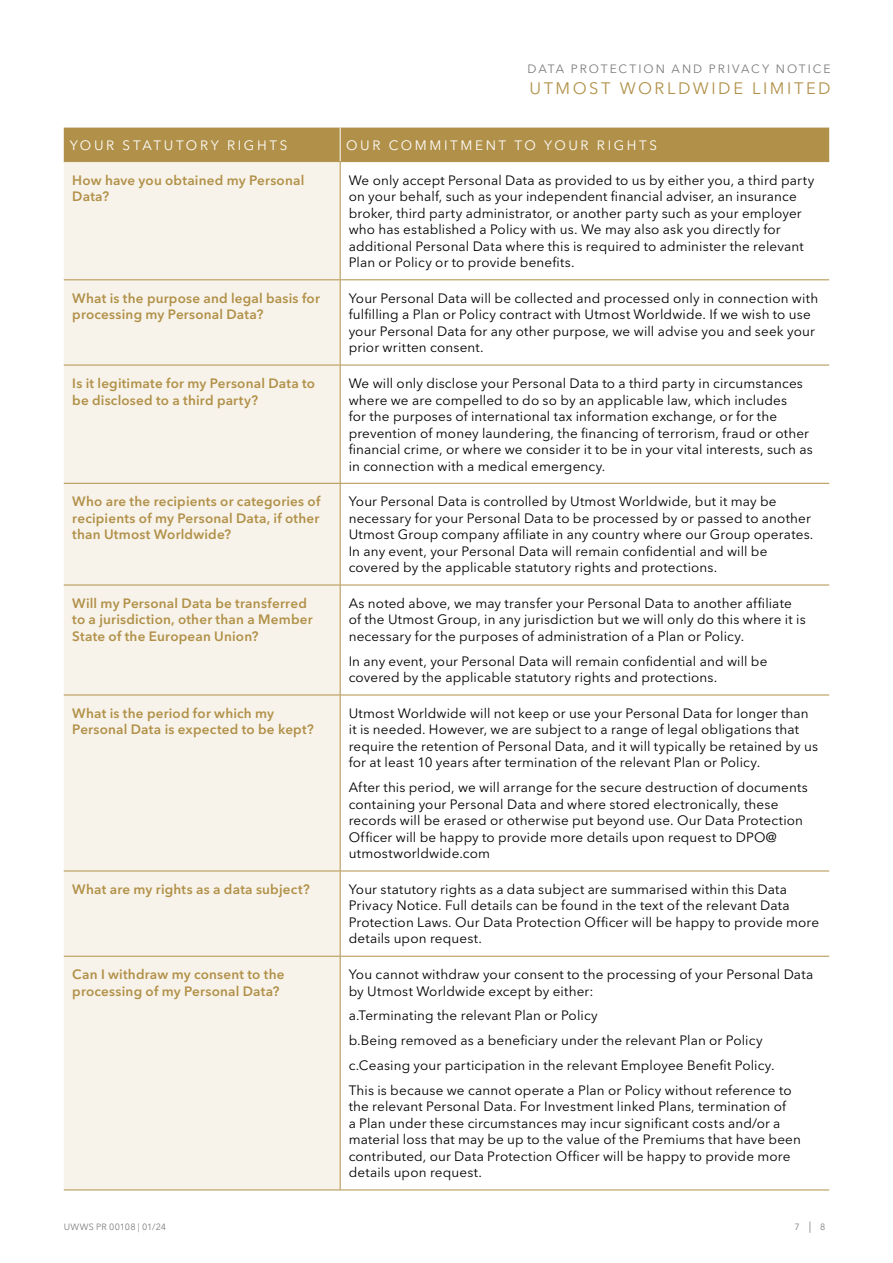
<style>
.page{position:relative;width:893px;height:1263px;background:#fff}
.page>*{position:absolute;margin:0;border:0;box-sizing:border-box;transform-origin:0 0}
.t1{font:16.5px "Avenir Next LT Pro";letter-spacing:.155em;color:#b19149}
.t2{font:13.5px/16.5px "Avenir Next LT Pro";letter-spacing:.01em;color:#000}
.t3{font:600 13.5px/16.5px "Avenir Next LT Pro";letter-spacing:.015em;color:#b19149}
.t4{font:13.5px "Avenir Next LT Pro";letter-spacing:.195em;color:#fff}
.t5{font:12px "Avenir Next LT Pro";letter-spacing:.17em;color:#7b7c7e}
.t6{font:9px "Avenir Next LT Pro";letter-spacing:.02em;color:#7b7c7e}
.s1{font-size:11.25px}
</style>
<div class="page">
<div style="left:64px;top:128px;width:765px;height:33px;background:#b19149"></div>
<div style="left:64px;top:162px;width:276px;height:1027px;background:#f8f3ea"></div>
<hr style="left:64px;top:161px;width:276px;height:1px;background:#b19149">
<hr style="left:340px;top:161px;width:489px;height:1px;background:#b19149">
<hr style="left:340px;top:128px;width:1px;height:33px;background:#fff">
<hr style="left:340px;top:162px;width:1px;height:117px;background:#b19149">
<hr style="left:64px;top:279px;width:276px;height:1px;background:#b19149">
<hr style="left:340px;top:279px;width:489px;height:1px;background:#b19149">
<hr style="left:340px;top:280px;width:1px;height:85px;background:#b19149">
<hr style="left:64px;top:365px;width:276px;height:1px;background:#b19149">
<hr style="left:340px;top:365px;width:489px;height:1px;background:#b19149">
<hr style="left:340px;top:365px;width:1px;height:118px;background:#b19149">
<hr style="left:64px;top:483px;width:276px;height:1px;background:#b19149">
<hr style="left:340px;top:483px;width:489px;height:1px;background:#b19149">
<hr style="left:340px;top:484px;width:1px;height:101px;background:#b19149">
<hr style="left:64px;top:585px;width:276px;height:1px;background:#b19149">
<hr style="left:340px;top:585px;width:489px;height:1px;background:#b19149">
<hr style="left:340px;top:585px;width:1px;height:110px;background:#b19149">
<hr style="left:64px;top:695px;width:276px;height:1px;background:#b19149">
<hr style="left:340px;top:695px;width:489px;height:1px;background:#b19149">
<hr style="left:340px;top:695px;width:1px;height:176px;background:#b19149">
<hr style="left:64px;top:871px;width:276px;height:1px;background:#b19149">
<hr style="left:340px;top:871px;width:489px;height:1px;background:#b19149">
<hr style="left:340px;top:871px;width:1px;height:85px;background:#b19149">
<hr style="left:64px;top:956px;width:276px;height:1px;background:#b19149">
<hr style="left:340px;top:956px;width:489px;height:1px;background:#b19149">
<hr style="left:340px;top:956px;width:1px;height:233px;background:#b19149">
<hr style="left:64px;top:1189px;width:276px;height:1px;background:#b19149">
<hr style="left:340px;top:1189px;width:489px;height:1px;background:#b19149">
<p class="t5" style="left:528px;top:62px;width:304px">DATA PROTECTION AND PRIVACY NOTICE</p>
<p class="t1" style="left:529px;top:78px;width:303px">UTMOST WORLDWIDE LIMITED</p>
<p class="t4" style="left:70px;top:137px;width:219px">YOUR STATUTORY RIGHTS</p>
<p class="t4" style="left:346px;top:137px;width:313px">OUR COMMITMENT TO YOUR RIGHTS</p>
<p class="t3" style="left:72px;top:171px;width:233px">How have you obtained my Personal<br>Data?</p>
<p class="t2" style="left:349px;top:172px;width:467px">We only accept Personal Data as provided to us by either you, a third party on your behalf, such as your independent financial adviser, an insurance broker, third party administrator, or another party such as your employer who has established a Policy with us. We may also ask you directly for additional Personal Data where this is required to administer the relevant Plan or Policy or to provide benefits.</p>
<p class="t3" style="left:72px;top:290px;width:249px">What is the purpose and legal basis for processing my Personal Data?</p>
<p class="t2" style="left:349px;top:290px;width:471px">Your Personal Data will be collected and processed only in connection with fulfilling a Plan or Policy contract with Utmost Worldwide. If we wish to use your Personal Data for any other purpose, we will advise you and seek your prior written consent.</p>
<p class="t3" style="left:72px;top:375px;width:244px">Is it legitimate for my Personal Data to be disclosed to a third party?</p>
<p class="t2" style="left:349px;top:375px;width:466px">We will only disclose your Personal Data to a third party in circumstances where we are compelled to do so by an applicable law, which includes<br>for the purposes of international tax information exchange, or for the prevention of money laundering, the financing of terrorism, fraud or other financial crime, or where we consider it to be in your vital interests, such as in connection with a medical emergency.</p>
<p class="t3" style="left:72px;top:493px;width:250px;text-align:justify">Who are the recipients or categories of recipients of my Personal Data, if other than Utmost Worldwide?</p>
<p class="t2" style="left:349px;top:493px;width:466px">Your Personal Data is controlled by Utmost Worldwide, but it may be necessary for your Personal Data to be processed by or passed to another Utmost Group company affiliate in any country where our Group operates.<br>In any event, your Personal Data will remain confidential and will be covered by the applicable statutory rights and protections.</p>
<p class="t3" style="left:72px;top:595px;width:242px">Will my Personal Data be transferred to a jurisdiction, other than a Member<br>State of the European Union?</p>
<p class="t2" style="left:349px;top:595px;width:459px">As noted above, we may transfer your Personal Data to another affiliate of the Utmost Group, in any jurisdiction but we will only do this where it is necessary for the purposes of administration of a Plan or Policy.</p>
<p class="t2" style="left:349px;top:653px;width:420px">In any event, your Personal Data will remain confidential and will be covered by the applicable statutory rights and protections.</p>
<p class="t3" style="left:72px;top:705px;width:243px">What is the period for which my<br>Personal Data is expected to be kept?</p>
<p class="t2" style="left:349px;top:705px;width:471px">Utmost Worldwide will not keep or use your Personal Data for longer than it is needed. However, we are subject to a range of legal obligations that require the retention of Personal Data, and it will typically be retained by us for at least 10 years after termination of the relevant Plan or Policy.</p>
<p class="t2" style="left:349px;top:779px;width:461px">After this period, we will arrange for the secure destruction of documents containing your Personal Data and where stored electronically, these records will be erased or otherwise put beyond use. Our Data Protection Officer will be happy to provide more details upon request to DPO@ utmostworldwide.com</p>
<p class="t3" style="left:72px;top:881px;width:239px">What are my rights as a data subject?</p>
<p class="t2" style="left:349px;top:881px;width:472px">Your statutory rights as a data subject are summarised within this Data Privacy Notice. Full details can be found in the text of the relevant Data Protection Laws. Our Data Protection Officer will be happy to provide more details upon request.</p>
<p class="t3" style="left:72px;top:966px;width:214px">Can I withdraw my consent to the processing of my Personal Data?</p>
<p class="t2" style="left:349px;top:966px;width:466px">You cannot withdraw your consent to the processing of your Personal Data by Utmost Worldwide except by either:</p>
<p class="t2" style="left:349px;top:1003px;width:444px;line-height:24.8px">a.Terminating the relevant Plan or Policy<br>b.Being removed as a beneficiary under the relevant Plan or Policy c.Ceasing your participation in the relevant Employee Benefit Policy.<br>This is because we cannot operate a Plan or Policy without reference to</p>
<p class="t2" style="left:349px;top:1098px;width:454px">the relevant Personal Data. For Investment linked Plans, termination of<br>a Plan under these circumstances may incur significant costs and/or a material loss that may be up to the value of the Premiums that have been contributed, our Data Protection Officer will be happy to provide more details upon request.</p>
<p class="t6" style="left:64px;top:1222px;width:104px">UWWS PR 00108 | 01/24</p>
<p class="t6" style="left:794px;top:1222px;width:33px">7<span class="s1">|</span>8</p>
</div>
